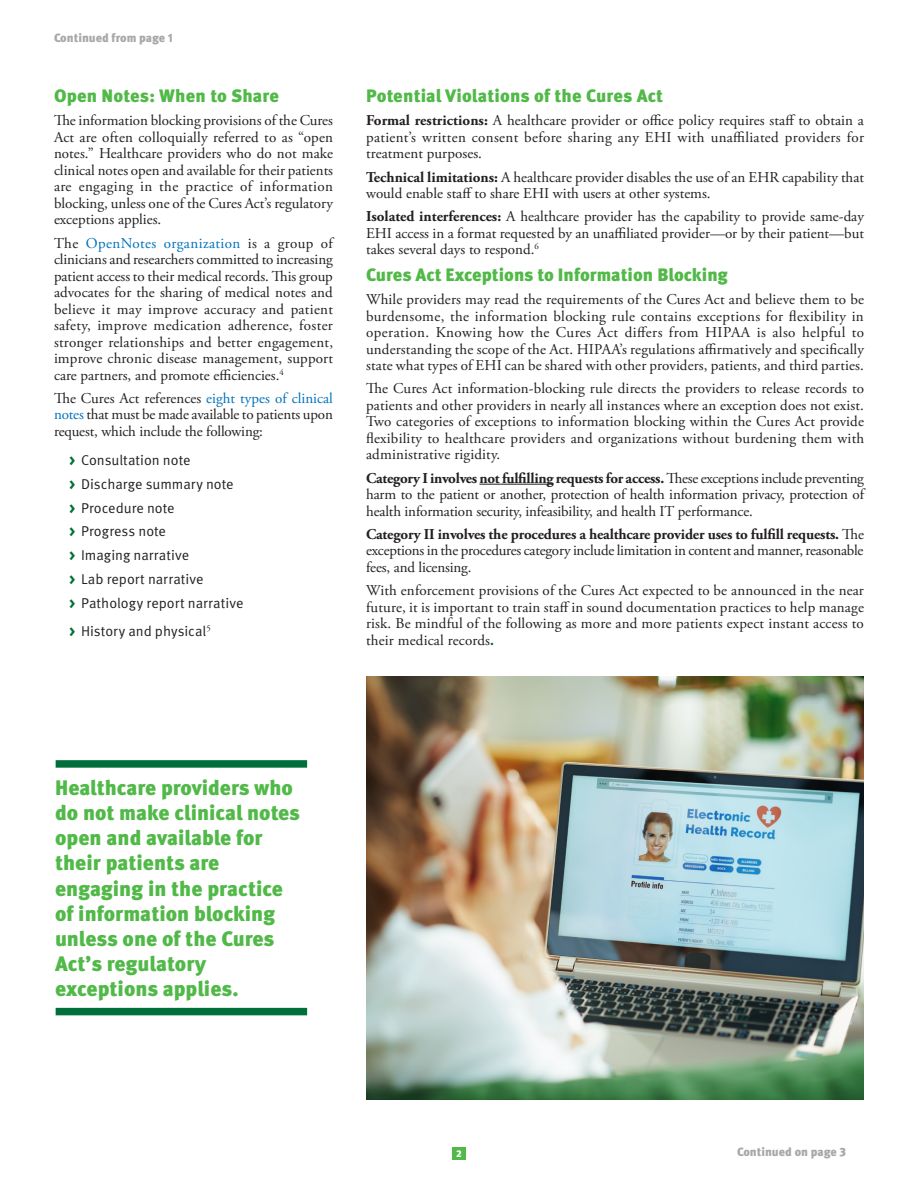
<style>
.page{position:relative;width:918px;height:1188px;background:#fff}
.page>*{position:absolute;margin:0;border:0;box-sizing:border-box;transform-origin:0 0}
._18_Black_Head{font:900 21px/25.2px "Meta OT";color:#51b948}
.Subhead_12_meta{font:900 18px "Meta OT";letter-spacing:.01em;color:#51b948}
.Garamond_Text{font:900 18px "Meta OT";color:#51b948}
.Garamond_Text-2{font:15px/16.5px "Adobe Garamond Pro";color:#231f20;text-align:justify}
.t1{font:14.25px "Meta OT";color:#231f20}
.Subhead_12_meta-2{font:900 12px "Meta OT";color:#a7a8aa}
.t2{font:900 9.75px "Meta OT";color:#fff}
.s1{color:#0072bc}
.s2{font-weight:900;color:#006f3c}
.s3{font-weight:700}
.s4{font-weight:700;color:#006f3c}
</style>
<div class="page">
<div style="left:452px;top:1147px;width:14px;height:12px;background:#51b948"></div>
<img style="left:366px;top:676px;width:498px;height:423px">
<hr style="left:479px;top:484px;width:74px;height:1px;background:#231f20">
<div style="left:56px;top:760px;width:251px;height:8px;background:#006f3c"></div>
<div style="left:56px;top:1008px;width:251px;height:7px;background:#006f3c"></div>
<p class="Subhead_12_meta-2" style="left:54px;top:30px;width:120px">Continued from page 1</p>
<p class="Subhead_12_meta" style="left:54px;top:85px;width:226px">Open Notes: When to Share</p>
<p class="Garamond_Text-2" style="left:54px;top:113px;width:281px">The information blocking provisions of the Cures Act are often colloquially referred to as “open notes.” Healthcare providers who do not make clinical notes open and available for their patients are engaging in the practice of information blocking, unless one of the Cures Act’s regulatory exceptions applies.</p>
<p class="Garamond_Text-2" style="left:54px;top:235px;width:281px">The <span class="s1">OpenNotes organization</span> is a group of clinicians and researchers committed to increasing patient access to their medical records. This group advocates for the sharing of medical notes and believe it may improve accuracy and patient safety, improve medication adherence, foster stronger relationships and better engagement, improve chronic disease management, support care partners, and promote efficiencies.<sup>4</sup></p>
<p class="Garamond_Text-2" style="left:54px;top:390px;width:281px">The Cures Act references <span class="s1">eight types of clinical notes</span> that must be made available to patients upon request, which include the following:</p>
<p class="t1" style="left:69px;top:452px;width:123px"><span class="s2">&gt;</span> Consultation note</p>
<p class="t1" style="left:69px;top:475px;width:166px"><span class="s2">&gt;</span> Discharge summary note</p>
<p class="t1" style="left:69px;top:499px;width:107px"><span class="s2">&gt;</span> Procedure note</p>
<p class="t1" style="left:69px;top:523px;width:99px"><span class="s2">&gt;</span> Progress note</p>
<p class="t1" style="left:69px;top:547px;width:122px"><span class="s2">&gt;</span> Imaging narrative</p>
<p class="t1" style="left:69px;top:570px;width:136px"><span class="s2">&gt;</span> Lab report narrative</p>
<p class="t1" style="left:69px;top:594px;width:176px"><span class="s2">&gt;</span> Pathology report narrative</p>
<p class="t1" style="left:69px;top:622px;width:144px"><span class="s2">&gt;</span> History and physical<sup>5</sup></p>
<p class="Subhead_12_meta" style="left:366px;top:85px;width:299px">Potential Violations of the Cures Act</p>
<p class="Garamond_Text-2" style="left:366px;top:113px;width:499px"><span class="s3">Formal restrictions:</span> A healthcare provider or office policy requires staff to obtain a patient’s written consent before sharing any EHI with unaffiliated providers for treatment purposes.</p>
<p class="Garamond_Text-2" style="left:366px;top:169px;width:499px"><span class="s3">Technical limitations:</span> A healthcare provider disables the use of an EHR capability that would enable staff to share EHI with users at other systems.</p>
<p class="Garamond_Text-2" style="left:366px;top:209px;width:499px"><span class="s3">Isolated interferences:</span> A healthcare provider has the capability to provide same-day EHI access in a format requested by an unaffiliated provider—or by their patient—but takes several days to respond.<sup>6</sup></p>
<p class="Garamond_Text" style="left:366px;top:263px;width:363px">Cures Act Exceptions to Information Blocking</p>
<p class="Garamond_Text-2" style="left:366px;top:292px;width:500px">While providers may read the requirements of the Cures Act and believe them to be burdensome, the information blocking rule contains exceptions for flexibility in operation. Knowing how the Cures Act differs from HIPAA is also helpful to understanding the scope of the Act. HIPAA’s regulations affirmatively and specifically state what types of EHI can be shared with other providers, patients, and third parties.</p>
<p class="Garamond_Text-2" style="left:366px;top:381px;width:500px">The Cures Act information-blocking rule directs the providers to release records to patients and other providers in nearly all instances where an exception does not exist.<br>Two categories of exceptions to information blocking within the Cures Act provide flexibility to healthcare providers and organizations without burdening them with administrative rigidity.</p>
<p class="Garamond_Text-2" style="left:366px;top:470px;width:499px"><span class="s3">Category I involves not fulfilling requests for access.</span> These exceptions include preventing harm to the patient or another, protection of health information privacy, protection of health information security, infeasibility, and health IT performance.</p>
<p class="Garamond_Text-2" style="left:366px;top:526px;width:499px"><span class="s3">Category II involves the procedures a healthcare provider uses to fulfill requests.</span> The exceptions in the procedures category include limitation in content and manner, reasonable fees, and licensing.</p>
<p class="Garamond_Text-2" style="left:366px;top:583px;width:499px">With enforcement provisions of the Cures Act expected to be announced in the near future, it is important to train staff in sound documentation practices to help manage risk. Be mindful of the following as more and more patients expect instant access to their medical records<span class="s4">.</span></p>
<p class="_18_Black_Head" style="left:55px;top:776px;width:247px">Healthcare providers who do not make clinical notes open and available for their patients are engaging in the practice of information blocking unless one of the Cures<br>Act’s regulatory exceptions applies.</p>
<p class="t2" style="left:456px;top:1147px;width:7px">2</p>
<p class="Subhead_12_meta-2" style="left:737px;top:1145px;width:111px">Continued on page 3</p>
</div>
